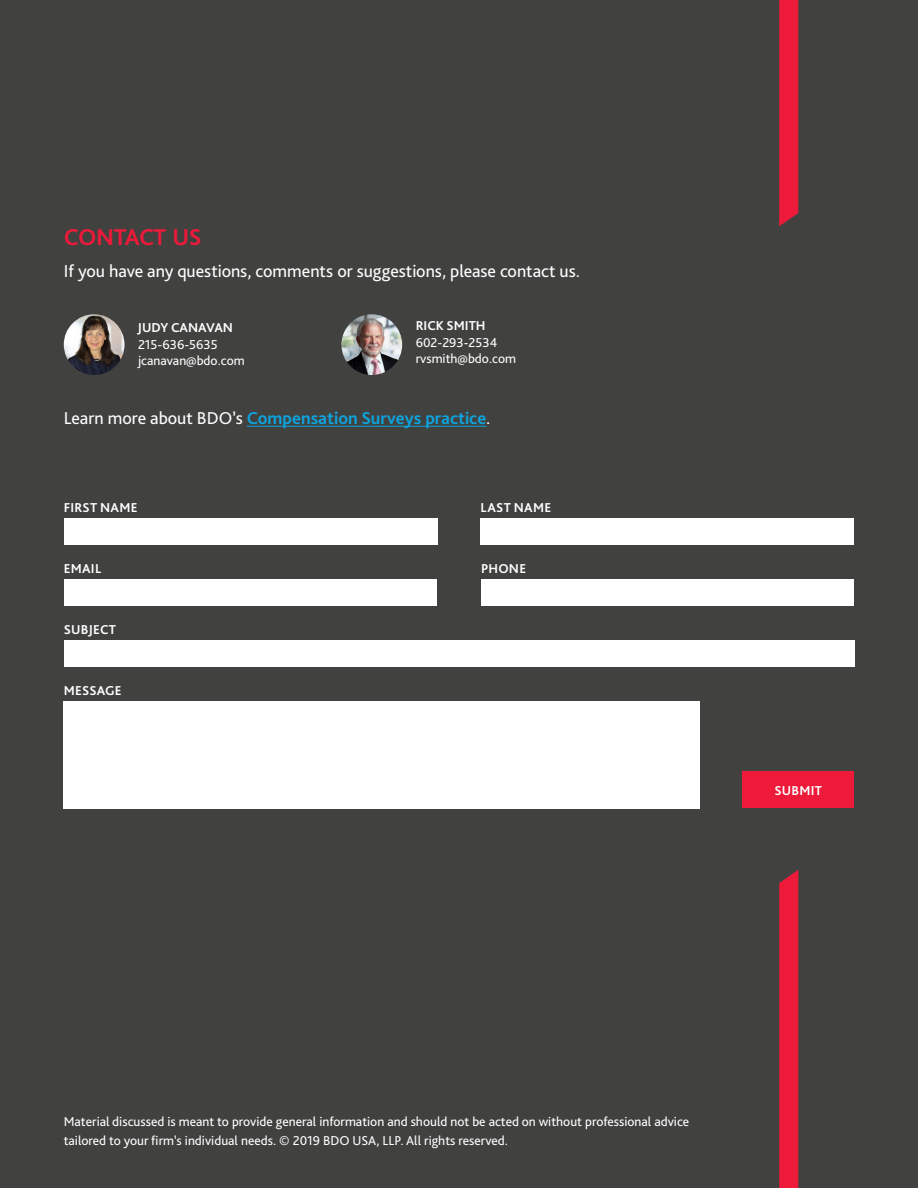
<style>
.page{position:relative;width:918px;height:1188px;background:#414140}
.page>*{position:absolute;margin:0;border:0;box-sizing:border-box;transform-origin:0 0}
.Main_Body_Headings{font:700 24px "Bliss Pro";letter-spacing:-.02em;color:#ed1a3a}
.CONTACT_heading{font:18px "Bliss Pro";letter-spacing:-.005em;color:#fff}
.CONTACT_heading-2{font:700 18px "Bliss Pro";color:#0ca4de}
.Subheading_level_1{font:13.5px/19.5px "Bliss Pro";color:#fff}
.Contact_name{font:700 13.5px "Bliss Pro";letter-spacing:.02em;color:#fff}
.Contact_name-2{font:13.5px/16.5px "Bliss Pro";color:#fff}
.Contact_body{font:13.5px "Bliss Pro";color:#fff}
.Contact_name-3{font:700 13.5px "Bliss Pro";color:#fff}
.s1{font-weight:700}
.s2{font-weight:400;color:#fff}
</style>
<div class="page">
<svg style="left:779px;top:870px;width:19px;height:318px;background:#e71b3a"></svg>
<svg style="left:779px;top:0;width:19px;height:226px;background:#e61b3a"></svg>
<img style="left:64px;top:314px;width:61px;height:61px;border-radius:30px">
<img style="left:341px;top:314px;width:61px;height:61px;border-radius:30px">
<hr style="left:247px;top:426px;width:239px;height:1px;background:#0ca4de">
<div style="left:64px;top:518px;width:374px;height:27px;background:#fff"></div>
<div style="left:480px;top:518px;width:374px;height:27px;background:#fff"></div>
<div style="left:64px;top:579px;width:373px;height:27px;background:#fff"></div>
<div style="left:481px;top:579px;width:373px;height:27px;background:#fff"></div>
<div style="left:64px;top:640px;width:790px;height:27px;background:#fff"></div>
<div style="left:64px;top:701px;width:636px;height:107px;background:#fff"></div>
<div style="left:742px;top:771px;width:112px;height:37px;background:#ed1a3a"></div>
<p class="Main_Body_Headings" style="left:64px;top:222px;width:139px">CONTACT US</p>
<p class="CONTACT_heading" style="left:64px;top:260px;width:518px">If you have any questions, comments or suggestions, please contact us.</p>
<p class="Contact_name-3" style="left:138px;top:319px;width:97px">JUDY CANAVAN</p>
<p class="Contact_body" style="left:138px;top:336px;width:81px">215-636-5635</p>
<p class="Contact_body" style="left:138px;top:352px;width:108px">jcanavan@bdo.com</p>
<p class="Contact_name-2" style="left:416px;top:317px;width:102px"><span class="s1">RICK SMITH<br></span>602-293-2534 rvsmith@bdo.com</p>
<p class="CONTACT_heading-2" style="left:64px;top:406px;width:428px"><span class="s2">Learn more about BDO’s</span> Compensation Surveys practice<span class="s2">.</span></p>
<p class="Contact_name" style="left:64px;top:499px;width:75px">FIRST NAME</p>
<p class="Contact_name" style="left:481px;top:499px;width:72px">LAST NAME</p>
<p class="Contact_name" style="left:64px;top:560px;width:39px">EMAIL</p>
<p class="Contact_name" style="left:481px;top:560px;width:47px">PHONE</p>
<p class="Contact_name" style="left:64px;top:621px;width:54px">SUBJECT</p>
<p class="Contact_name" style="left:64px;top:682px;width:59px">MESSAGE</p>
<p class="Contact_name" style="left:774px;top:782px;width:49px">SUBMIT</p>
<p class="Subheading_level_1" style="left:64px;top:1111px;width:627px">Material discussed is meant to provide general information and should not be acted on without professional advice tailored to your firm’s individual needs. © 2019 BDO USA, LLP. All rights reserved.</p>
</div>
